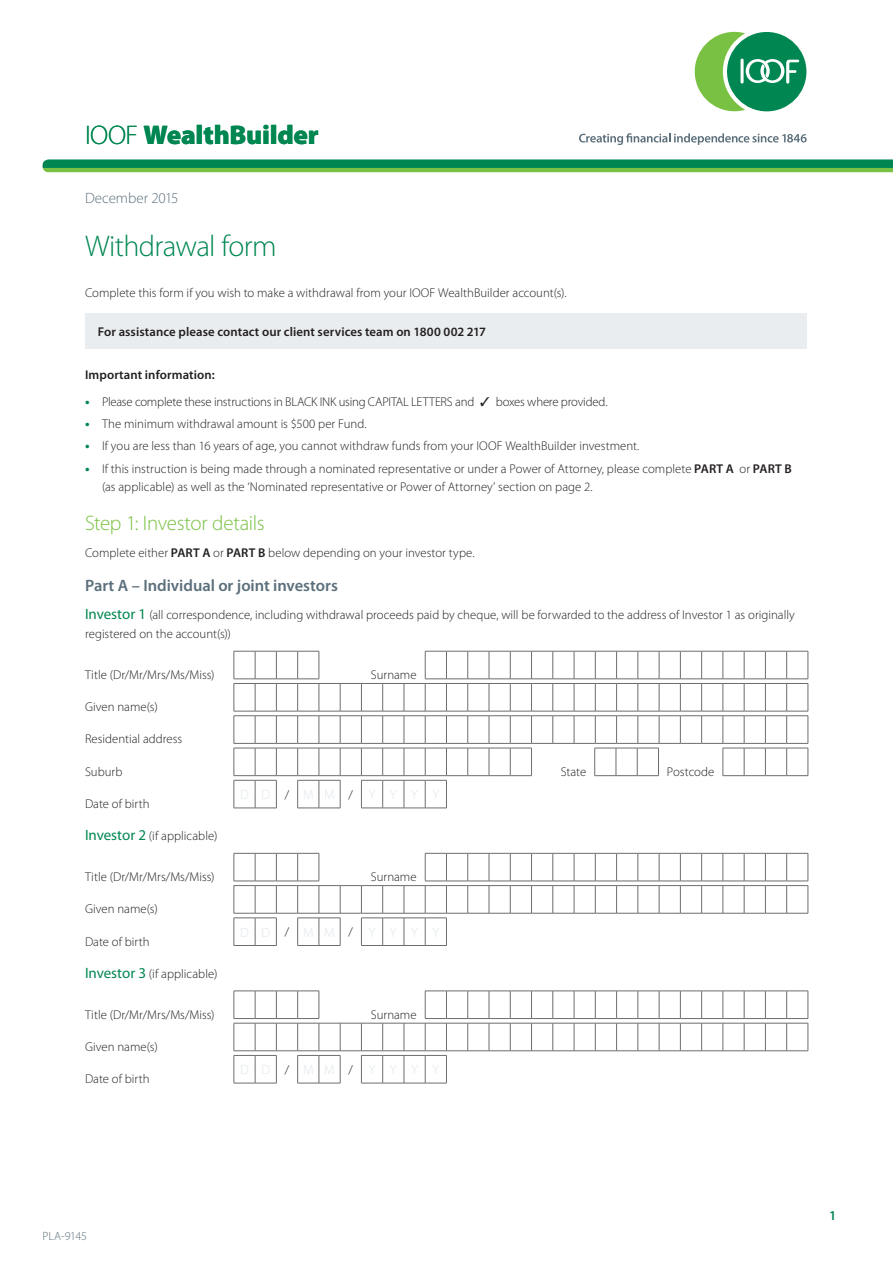
<style>
.page{position:relative;width:893px;height:1263px;background:#fff}
.page>*{position:absolute;margin:0;border:0;box-sizing:border-box;transform-origin:0 0}
.t1{font:300 30px "Myriad Pro";letter-spacing:-.02em;color:#008751}
.t2{font:900 27px "Myriad Pro";letter-spacing:-.01em;color:#008751}
.t3{font:300 21px "Myriad Pro";letter-spacing:-.015em;color:#79c142}
.t4{font:600 16.5px "Myriad Pro";color:#5b6f7b}
.t5{font:300 15px "Myriad Pro";letter-spacing:-.005em;color:#5b6f7b}
.t6{font:600 13.5px "Myriad Pro";color:#008751}
.t7{font:300 12.75px/18px "Myriad Pro";color:#231f20}
.t8{font:600 12.75px "Myriad Pro";letter-spacing:.01em;color:#231f20}
.t9{font:300 12px "Myriad Pro";letter-spacing:-.025em;color:#5b6f7b}
.s1{font-weight:300}
.s2{font-weight:700;font-size:13.5px;color:#008751}
.s3{font-weight:600}
.s4{font-weight:400;font-size:15px;color:#008751}
</style>
<div class="page">
<svg style="left:579px;top:133px;width:228px;height:12px"></svg>
<div style="left:727px;top:32px;width:79px;height:79px;background:#008751;border-radius:50%"></div>
<svg style="left:695px;top:32px;width:104px;height:79px"></svg>
<svg style="left:43px;top:159px;width:850px;height:13px;background:#2f9d53"></svg>
<div style="left:85px;top:314px;width:721px;height:35px;background:#eaedf0"></div>
<svg style="left:233px;top:651px;width:576px;height:158px"></svg>
<svg style="left:233px;top:853px;width:576px;height:93px"></svg>
<svg style="left:233px;top:991px;width:576px;height:93px"></svg>
<h2 class="t2" style="left:85px;top:116px;width:235px"><span class="s1">IOOF</span> WealthBuilder</h2>
<p class="t5" style="left:85px;top:189px;width:95px">December 2015</p>
<h1 class="t1" style="left:85px;top:228px;width:193px">Withdrawal form</h1>
<p class="t7" style="left:85px;top:283px;width:483px">Complete this form if you wish to make a withdrawal from your IOOF WealthBuilder account(s).</p>
<p class="t8" style="left:98px;top:324px;width:390px">For assistance please contact our client services team on 1800 002 217</p>
<p class="t8" style="left:85px;top:367px;width:131px">Important information:</p>
<p class="t7" style="left:85px;top:393px;width:524px"><span class="s2">•</span> Please complete these instructions in BLACK INK using CAPITAL LETTERS and ✓ boxes where provided.</p>
<p class="t7" style="left:85px;top:415px;width:283px"><span class="s2">•</span> The minimum withdrawal amount is $500 per Fund.</p>
<p class="t7" style="left:85px;top:437px;width:556px"><span class="s2">•</span> If you are less than 16 years of age, you cannot withdraw funds from your IOOF WealthBuilder investment.</p>
<p class="t7" style="left:102px;top:459px;width:691px;text-indent:-17px"><span class="s2">•</span> If this instruction is being made through a nominated representative or under a Power of Attorney, please complete <span class="s3">PART A</span> or <span class="s3">PART B </span>(as applicable) as well as the ‘Nominated representative or Power of Attorney’ section on page 2.</p>
<h3 class="t3" style="left:85px;top:511px;width:181px">Step 1: Investor details</h3>
<p class="t7" style="left:85px;top:544px;width:391px">Complete either <span class="s3">PART A</span> or <span class="s3">PART B</span> below depending on your investor type.</p>
<p class="t4" style="left:85px;top:575px;width:254px">Part A – Individual or joint investors</p>
<p class="t7" style="left:85px;top:605px;width:711px;line-height:19.5px"><span class="s4">Investor 1</span> (all correspondence, including withdrawal proceeds paid by cheque, will be forwarded to the address of Investor 1 as originally registered on the account(s))</p>
<p class="t7" style="left:85px;top:665px;width:131px">Title (Dr/Mr/Mrs/Ms/Miss)</p>
<p class="t7" style="left:371px;top:665px;width:47px">Surname</p>
<p class="t7" style="left:85px;top:698px;width:74px">Given name(s)</p>
<p class="t7" style="left:85px;top:730px;width:99px">Residential address</p>
<p class="t7" style="left:85px;top:762px;width:39px">Suburb</p>
<p class="t7" style="left:561px;top:762px;width:27px">State</p>
<p class="t7" style="left:667px;top:762px;width:49px">Postcode</p>
<p class="t7" style="left:85px;top:794px;width:66px">Date of birth</p>
<p class="t7" style="left:85px;top:827px;width:134px"><span class="s4">Investor 2</span> (if applicable)</p>
<p class="t7" style="left:85px;top:867px;width:131px">Title (Dr/Mr/Mrs/Ms/Miss)</p>
<p class="t7" style="left:371px;top:867px;width:47px">Surname</p>
<p class="t7" style="left:85px;top:900px;width:74px">Given name(s)</p>
<p class="t7" style="left:85px;top:932px;width:66px">Date of birth</p>
<p class="t7" style="left:85px;top:964px;width:134px"><span class="s4">Investor 3</span> (if applicable)</p>
<p class="t7" style="left:85px;top:1005px;width:131px">Title (Dr/Mr/Mrs/Ms/Miss)</p>
<p class="t7" style="left:371px;top:1005px;width:47px">Surname</p>
<p class="t7" style="left:85px;top:1037px;width:74px">Given name(s)</p>
<p class="t7" style="left:85px;top:1070px;width:66px">Date of birth</p>
<p class="t9" style="left:43px;top:1229px;width:46px">PLA-9145</p>
<p class="t6" style="left:829px;top:1207px;width:9px">1</p>
</div>
